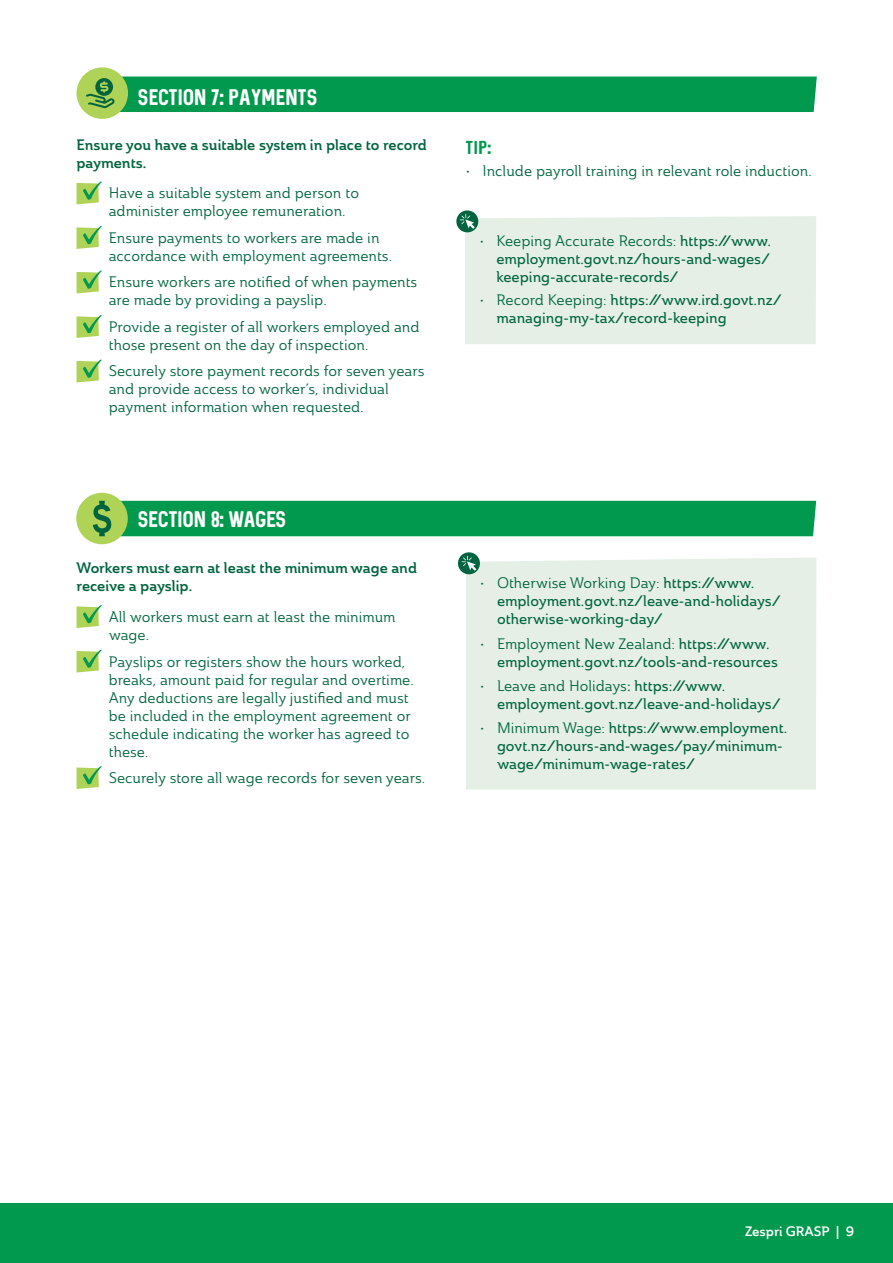
<style>
.page{position:relative;width:893px;height:1263px;background:#fff}
.page>*{position:absolute;margin:0;border:0;box-sizing:border-box;transform-origin:0 0}
.t1{font:18px "Sequel Neue";letter-spacing:-.025em;color:#fff}
.t2{font:15px/18px "Ainslie Nor Reg";color:#00653f}
.t3{font:15px/18px "Ainslie Nor Med";color:#00653f}
.t4{font:15px/18px "Ainslie Nor Dem";color:#00653f}
.t5{font:15px "Sequel Neue";color:#00994d}
.t6{font:13.5px "Ainslie Nor Dem";color:#fff}
.s1{font-family:"Ainslie Nor Med"}
.s2{font-family:"Ainslie Nor Reg"}
</style>
<div class="page">
<div style="left:77px;top:67px;width:51px;height:52px;background:#afd356;border-radius:50%"></div>
<svg style="left:456px;top:210px;width:22px;height:22px"></svg>
<div style="left:460px;top:214px;width:356px;height:130px;background:#e5efe5"></div>
<svg style="left:77px;top:181px;width:25px;height:23px"></svg>
<svg style="left:77px;top:226px;width:25px;height:23px"></svg>
<svg style="left:77px;top:270px;width:25px;height:23px"></svg>
<svg style="left:77px;top:315px;width:25px;height:23px"></svg>
<svg style="left:77px;top:359px;width:25px;height:23px"></svg>
<div style="left:86px;top:77px;width:731px;height:35px;background:#00994d"></div>
<svg style="left:77px;top:605px;width:25px;height:23px"></svg>
<svg style="left:77px;top:649px;width:25px;height:23px"></svg>
<svg style="left:77px;top:766px;width:25px;height:23px"></svg>
<div style="left:466px;top:557px;width:350px;height:232px;background:#e5efe5"></div>
<svg style="left:458px;top:552px;width:22px;height:22px"></svg>
<svg style="left:461px;top:556px;width:15px;height:15px"></svg>
<div style="left:76px;top:493px;width:52px;height:51px;background:#afd356;border-radius:50%"></div>
<div style="left:93px;top:501px;width:723px;height:35px;background:#00994d"></div>
<div style="left:0;top:1203px;width:893px;height:60px;background:#00994d"></div>
<p class="t1" style="left:138px;top:84px;width:182px">SECTION 7: PAYMENTS</p>
<p class="t4" style="left:77px;top:135px;width:352px">Ensure you have a suitable system in place to record payments.</p>
<p class="t2" style="left:109px;top:184px;width:252px">Have a suitable system and person to administer employee remuneration.</p>
<p class="t2" style="left:109px;top:229px;width:285px">Ensure payments to workers are made in accordance with employment agreements.</p>
<p class="t2" style="left:109px;top:273px;width:310px">Ensure workers are notified of when payments are made by providing a payslip.</p>
<p class="t2" style="left:109px;top:318px;width:312px">Provide a register of all workers employed and those present on the day of inspection.</p>
<p class="t2" style="left:109px;top:362px;width:317px">Securely store payment records for seven years and provide access to worker’s, individual payment information when requested.</p>
<p class="t1" style="left:137px;top:507px;width:151px">SECTION 8: WAGES</p>
<p class="t4" style="left:77px;top:559px;width:342px">Workers must earn at least the minimum wage and receive a payslip.</p>
<p class="t2" style="left:109px;top:608px;width:288px">All workers must earn at least the minimum wage.</p>
<p class="t2" style="left:109px;top:652px;width:307px">Payslips or registers show the hours worked, breaks, amount paid for regular and overtime.<br>Any deductions are legally justified and must be included in the employment agreement or schedule indicating the worker has agreed to these.</p>
<p class="t2" style="left:109px;top:769px;width:318px">Securely store all wage records for seven years.</p>
<p class="t5" style="left:466px;top:137px;width:27px">Tip:</p>
<p class="t2" style="left:466px;top:162px;width:348px">• Include payroll training in relevant role induction.</p>
<p class="t2" style="left:479px;top:232px;width:293px">• Keeping Accurate Records: <span class="s1">https://www.</span></p>
<p class="t3" style="left:496px;top:250px;width:275px">employment.govt.nz/hours-and-wages/ keeping-accurate-records/</p>
<p class="t3" style="left:496px;top:290px;width:287px;text-indent:-17px"><span class="s2">• Record Keeping:</span> https://www.ird.govt.nz/ managing-my-tax/record-keeping</p>
<p class="t2" style="left:480px;top:574px;width:276px">• Otherwise Working Day: <span class="s1">https://www.</span></p>
<p class="t3" style="left:497px;top:592px;width:285px">employment.govt.nz/leave-and-holidays/ otherwise-working-day/</p>
<p class="t2" style="left:480px;top:634px;width:291px">• Employment New Zealand: <span class="s1">https://www.</span></p>
<p class="t3" style="left:497px;top:652px;width:282px">employment.govt.nz/tools-and-resources</p>
<p class="t2" style="left:480px;top:677px;width:247px">• Leave and Holidays<span class="s1">: https://www.</span></p>
<p class="t3" style="left:497px;top:695px;width:285px">employment.govt.nz/leave-and-holidays/</p>
<p class="t3" style="left:497px;top:719px;width:292px;text-indent:-17px"><span class="s2">• Minimum Wage:</span> https://www.employment. govt.nz/hours-and-wages/pay/minimum&shy;wage/minimum-wage-rates/</p>
<p class="t6" style="left:745px;top:1222px;width:111px">Zespri GRASP | 9</p>
</div>
